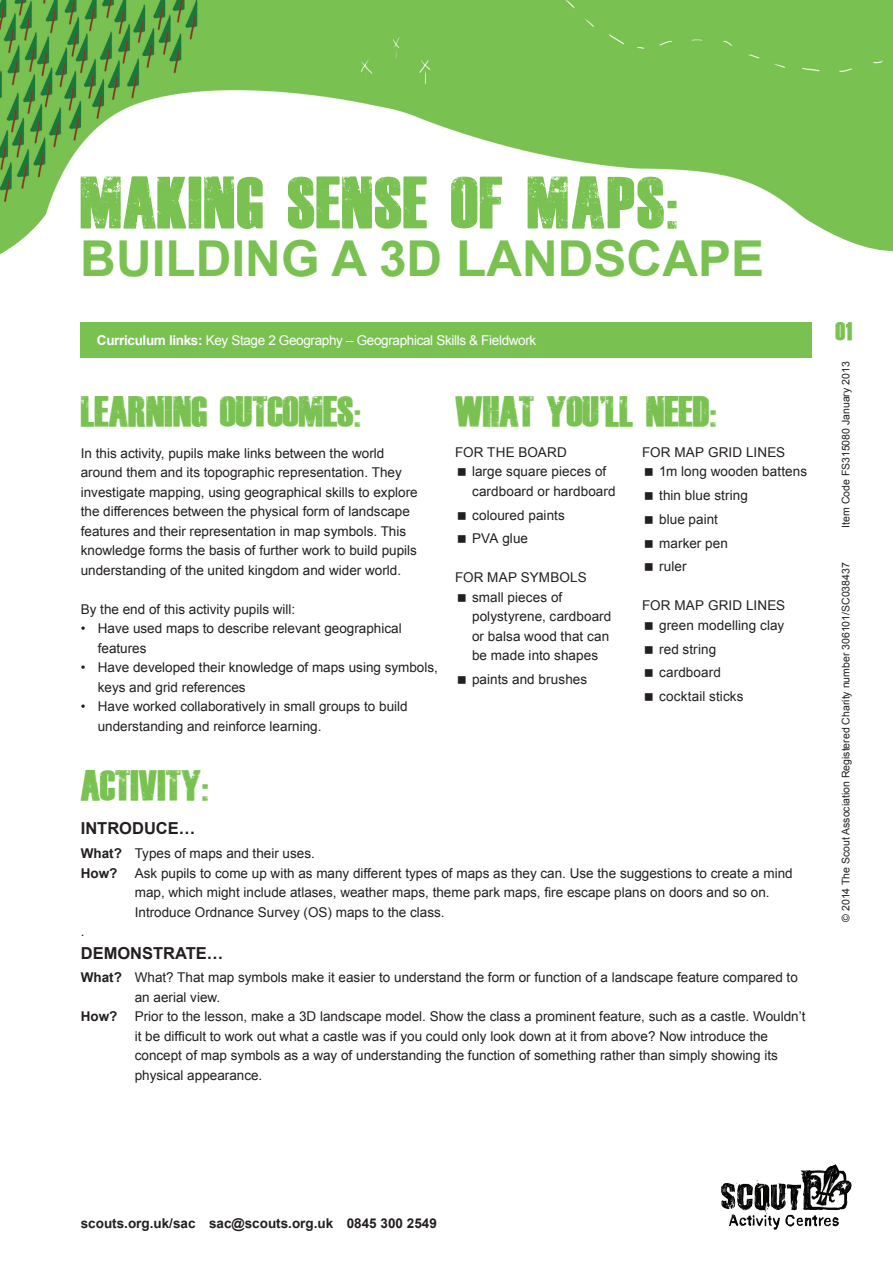
<style>
.page{position:relative;width:893px;height:1263px;background:#fff}
.page>*{position:absolute;margin:0;border:0;box-sizing:border-box;transform-origin:0 0}
.Main_title-_A{font:51px "Dead Kansas";color:#79c251}
.Main_title-_A-2{font:700 49.5px "Arial";color:#79c251}
.Sub_heading_1__B_-_H{font:30px "Dead Kansas";letter-spacing:-.025em;color:#79c251}
.Sub_heading_1__B_-_H-2{font:18px "Dead Kansas";color:#79c251}
.Sub_heading_2__C_-_H{font:700 16.5px "Arial";color:#231f20}
.Body_Text{font:13.5px/19.5px "Arial";color:#231f20}
.Bullet_List_square{font:13.5px/19.5px "Arial";letter-spacing:.005em;color:#231f20}
.Body_Text-2{font:13.5px "Arial";letter-spacing:-.025em;color:#fff}
.Body_Text-3{font:700 13.5px "Arial";color:#231f20}
.Sub_heading_1__B_-_H-3{font:13.5px "Arial";letter-spacing:.015em;color:#231f20}
.t1{font:10.5px "Arial";color:#231f20}
.s1{font-weight:700}
</style>
<div class="page">
<img style="left:721px;top:1164px;width:131px;height:66px">
<img style="left:0;top:0;width:893px;height:196px">
<svg style="left:0;top:188px;width:234px;height:170px"></svg>
<svg style="left:775px;top:196px;width:118px;height:55px"></svg>
<div style="left:81px;top:322px;width:731px;height:36px;background:#79c251"></div>
<p class="Main_title-_A" style="left:80px;top:176px;width:600px">MAKING SENSE OF Maps:</p>
<p class="Main_title-_A-2" style="left:80px;top:226px;width:685px">BUILDING A 3D LANDSCAPE</p>
<p class="Body_Text-2" style="left:97px;top:331px;width:441px"><span class="s1">Curriculum links:</span> Key Stage 2 Geography – Geographical Skills &amp; Fieldwork</p>
<p class="Sub_heading_1__B_-_H" style="left:81px;top:396px;width:282px">LEARNING OUTCOMES:</p>
<p class="Body_Text" style="left:81px;top:443px;width:338px">In this activity, pupils make links between the world around them and its topographic representation. They investigate mapping, using geographical skills to explore the differences between the physical form of landscape features and their representation in map symbols. This knowledge forms the basis of further work to build pupils understanding of the united kingdom and wider world.</p>
<p class="Body_Text" style="left:81px;top:599px;width:216px">By the end of this activity pupils will:</p>
<p class="Body_Text" style="left:98px;top:619px;width:305px;text-indent:-17px">• Have used maps to describe relevant geographical features</p>
<p class="Body_Text" style="left:98px;top:658px;width:342px;text-indent:-17px">• Have developed their knowledge of maps using symbols, keys and grid references</p>
<p class="Body_Text" style="left:98px;top:697px;width:311px;text-indent:-17px">• Have worked collaboratively in small groups to build understanding and reinforce learning.</p>
<p class="Sub_heading_1__B_-_H" style="left:455px;top:396px;width:264px">WHAT YOU'LL NEED:</p>
<p class="Sub_heading_1__B_-_H-3" style="left:455px;top:443px;width:113px">FOR THE BOARD</p>
<p class="Bullet_List_square" style="left:472px;top:462px;width:145px">large square pieces of cardboard or hardboard</p>
<p class="Bullet_List_square" style="left:472px;top:505px;width:94px">coloured paints</p>
<p class="Bullet_List_square" style="left:472px;top:529px;width:58px">PVA glue</p>
<p class="Sub_heading_1__B_-_H-3" style="left:455px;top:569px;width:133px">FOR MAP SYMBOLS</p>
<p class="Bullet_List_square" style="left:472px;top:587px;width:141px">small pieces of polystyrene, cardboard or balsa wood that can be made into shapes</p>
<p class="Bullet_List_square" style="left:472px;top:670px;width:117px">paints and brushes</p>
<p class="Bullet_List_square" style="left:642px;top:442px;width:145px">FOR MAP GRID LINES</p>
<p class="Bullet_List_square" style="left:659px;top:462px;width:149px">1m long wooden battens</p>
<p class="Bullet_List_square" style="left:659px;top:486px;width:90px">thin blue string</p>
<p class="Bullet_List_square" style="left:659px;top:509px;width:60px">blue paint</p>
<p class="Bullet_List_square" style="left:659px;top:533px;width:70px">marker pen</p>
<p class="Bullet_List_square" style="left:659px;top:557px;width:29px">ruler</p>
<p class="Sub_heading_1__B_-_H-3" style="left:642px;top:597px;width:145px">FOR MAP GRID LINES</p>
<p class="Bullet_List_square" style="left:659px;top:615px;width:127px">green modelling clay</p>
<p class="Bullet_List_square" style="left:659px;top:639px;width:59px">red string</p>
<p class="Bullet_List_square" style="left:659px;top:663px;width:63px">cardboard</p>
<p class="Bullet_List_square" style="left:659px;top:687px;width:86px">cocktail sticks</p>
<p class="Sub_heading_1__B_-_H" style="left:81px;top:770px;width:130px">ACTIVITY:</p>
<p class="Sub_heading_2__C_-_H" style="left:81px;top:817px;width:116px">INTRODUCE…</p>
<p class="Body_Text" style="left:81px;top:844px;width:236px"><span class="s1">What?</span> Types of maps and their uses.</p>
<p class="Body_Text-3" style="left:81px;top:864px;width:38px">How?</p>
<p class="Body_Text" style="left:135px;top:863px;width:659px">Ask pupils to come up with as many different types of maps as they can. Use the suggestions to create a mind map, which might include atlases, weather maps, theme park maps, fire escape plans on doors and so on.<br>Introduce Ordnance Survey (OS) maps to the class.</p>
<p class="Body_Text" style="left:81px;top:922px;width:5px">.</p>
<p class="Sub_heading_2__C_-_H" style="left:81px;top:942px;width:144px">DEMONSTRATE…</p>
<p class="Body_Text" style="left:135px;top:968px;width:665px;text-indent:-54px"><span class="s1">What?</span> What? That map symbols make it easier to understand the form or function of a landscape feature compared to an aerial view.</p>
<p class="Body_Text-3" style="left:81px;top:1008px;width:38px">How?</p>
<p class="Body_Text" style="left:135px;top:1007px;width:672px">Prior to the lesson, make a 3D landscape model. Show the class a prominent feature, such as a castle. Wouldn’t it be difficult to work out what a castle was if you could only look down at it from above? Now introduce the concept of map symbols as a way of understanding the function of something rather than simply showing its physical appearance.</p>
<p class="Sub_heading_1__B_-_H-2" style="left:835px;top:322px;width:19px">01</p>
<p class="t1" style="left:839px;top:528px;width:168px;rotate:-90deg">Item Code FS315080 January 2013</p>
<p class="t1" style="left:839px;top:922px;width:361px;rotate:-90deg">© 2014 The Scout Association Registered Charity number 306101/SC038437</p>
<p class="Body_Text-3" style="left:81px;top:1214px;width:358px">scouts.org.uk/sac sac@scouts.org.uk 0845 300 2549</p>
</div>
